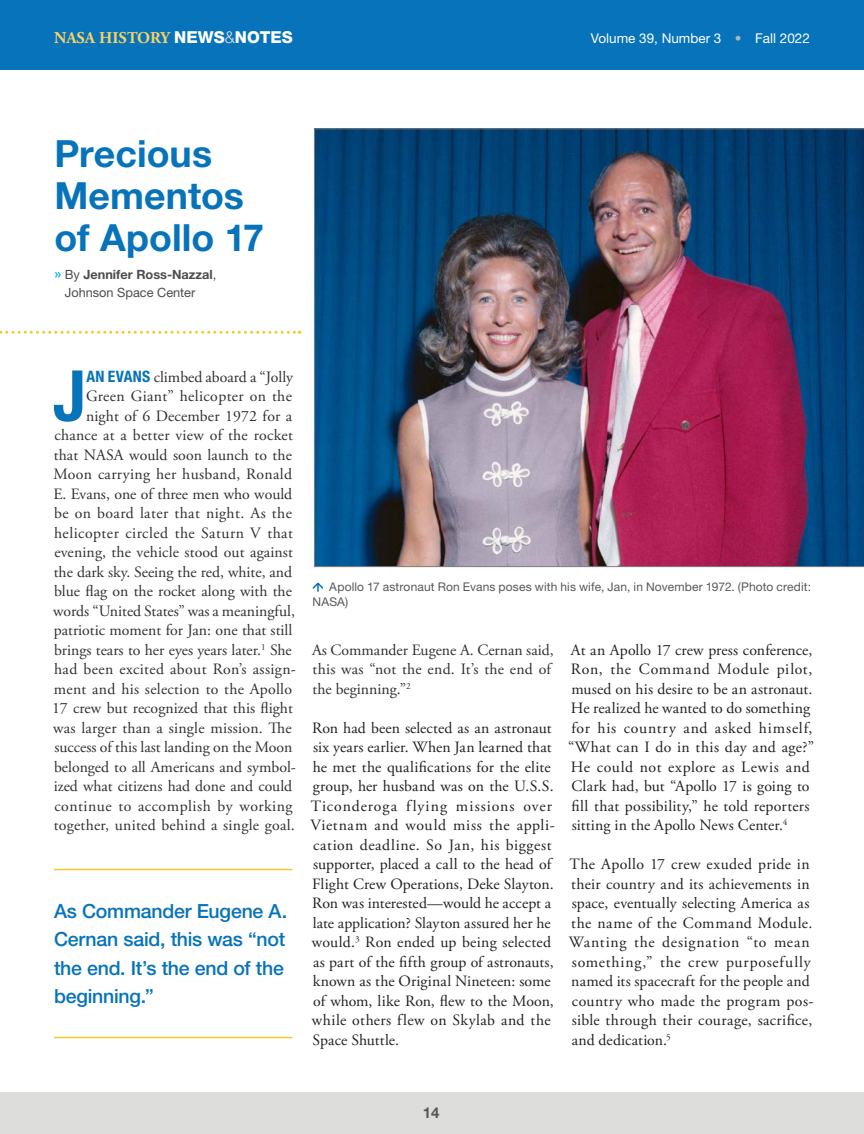
<style>
.page{position:relative;width:864px;height:1134px;background:#fff}
.page>*{position:absolute;margin:0;border:0;box-sizing:border-box;transform-origin:0 0}
.Body_First{font:700 condensed 70.35px "Helvetica Neue LT Std";color:#0673ba}
.H1A_Article_Title{font:700 37.5px/42px "Helvetica Neue LT Std";color:#0673ba}
.Pullquote{font:500 19.5px/28.5px "Helvetica Neue LT Std";letter-spacing:-.01em;color:#0673ba}
.t1{font:700 16.5px "Adobe Garamond Pro";color:#fbd262}
.Body{font:15.75px/19.5px "Adobe Garamond Pro";letter-spacing:.015em;color:#231f20}
.Body_First-2{font:15.75px/19.5px "Adobe Garamond Pro";letter-spacing:.005em;color:#312f30;text-align:right}
.t2{font:700 15px "Helvetica Neue LT Std";color:#57585a}
.t3{font:13.5px "Helvetica Neue LT Std";color:#fff}
.t4{font:12.75px/18px "Helvetica Neue LT Std";color:#4b4c4d}
.t5{font:12px/15px "Helvetica Neue LT Std";letter-spacing:.01em;color:#57585a}
.s1{font-family:"Helvetica Neue LT Std";font-weight:800;color:#fff}
.s2{font-family:"Helvetica Neue LT Std";font-weight:300;color:#dddddb}
.s3{color:#aeb5bb}
.s4{font-family:"Arial Rounded MT Bold";color:#00b6f0}
.s5{font-weight:700}
.s6{font-family:"Helvetica Neue LT Std";font-weight:700;font-stretch:condensed;color:#0673ba}
</style>
<div class="page">
<div style="left:0;top:1092px;width:864px;height:42px;background:#dddddb"></div>
<div style="left:0;top:0;width:864px;height:70px;background:#0673ba"></div>
<svg style="left:0;top:331px;width:300px;height:3px"></svg>
<hr style="left:54px;top:869px;width:238px;height:1px;background:#fac82f">
<hr style="left:54px;top:1037px;width:238px;height:1px;background:#fac82f">
<img style="left:314px;top:128px;width:550px;height:439px">
<svg style="left:312px;top:582px;width:12px;height:9px"></svg>
<p class="t1" style="left:54px;top:28px;width:240px">NASA HISTORY <span class="s1">NEWS</span><span class="s2">&amp;</span><span class="s1">NOTES</span></p>
<p class="t3" style="left:591px;top:30px;width:221px">Volume 39, Number 3 <span class="s3">•</span> Fall 2022</p>
<h1 class="H1A_Article_Title" style="left:54px;top:132px;width:211px">Precious<br>Mementos of Apollo 17</h1>
<p class="t4" style="left:65px;top:265px;width:153px;text-indent:-11px"><span class="s4">»</span> By <span class="s5">Jennifer Ross-Nazzal</span>,<br>Johnson Space Center</p>
<p class="Body_First-2" style="left:52px;top:368px;width:245px"><span class="s6">AN EVANS</span> climbed aboard a “Jolly Green Giant” helicopter on the<br>night of 6 December 1972 for a chance at a better view of the rocket that NASA would soon launch to the Moon carrying her husband, Ronald E. Evans, one of three men who would be on board later that night. As the helicopter circled the Saturn V that evening, the vehicle stood out against the dark sky. Seeing the red, white, and blue flag on the rocket along with the words “United States” was a meaningful, patriotic moment for Jan: one that still brings tears to her eyes years later.<sup>1</sup> She had been excited about Ron’s assign&shy;ment and his selection to the Apollo 17 crew but recognized that this flight was larger than a single mission. The success of this last landing on the Moon belonged to all Americans and symbol&shy;ized what citizens had done and could continue to accomplish by working together, united behind a single goal.</p>
<p class="Body_First" style="left:53px;top:353px;width:34px">J</p>
<p class="Pullquote" style="left:54px;top:896px;width:235px">As Commander Eugene A.<br>Cernan said, this was “not the end. It’s the end of the beginning.”</p>
<p class="t5" style="left:313px;top:580px;width:500px;text-indent:17px">Apollo 17 astronaut Ron Evans poses with his wife, Jan, in November 1972. (Photo credit:<br>NASA)</p>
<p class="Body_First-2" style="left:312px;top:641px;width:243px;text-align:left">As Commander Eugene A. Cernan said, this was “not the end. It’s the end of the beginning.”<sup>2</sup></p>
<p class="Body" style="left:311px;top:719px;width:246px">Ron had been selected as an astronaut six years earlier. When Jan learned that he met the qualifications for the elite group, her husband was on the U.S.S.<br>Ticonderoga flying missions over Vietnam and would miss the appli&shy;cation deadline. So Jan, his biggest supporter, placed a call to the head of Flight Crew Operations, Deke Slayton.<br>Ron was interested—would he accept a late application? Slayton assured her he would.<sup>3</sup> Ron ended up being selected as part of the fifth group of astronauts, known as the Original Nineteen: some of whom, like Ron, flew to the Moon, while others flew on Skylab and the Space Shuttle.</p>
<p class="Body" style="left:568px;top:641px;width:248px">At an Apollo 17 crew press conference, Ron, the Command Module pilot, mused on his desire to be an astronaut.<br>He realized he wanted to do something for his country and asked himself, “What can I do in this day and age?” He could not explore as Lewis and Clark had, but “Apollo 17 is going to fill that possibility,” he told reporters sitting in the Apollo News Center.<sup>4</sup></p>
<p class="Body" style="left:569px;top:855px;width:246px">The Apollo 17 crew exuded pride in their country and its achievements in space, eventually selecting America as the name of the Command Module.<br>Wanting the designation “to mean something,” the crew purposefully named its spacecraft for the people and country who made the program pos&shy;sible through their courage, sacrifice, and dedication.<sup>5</sup></p>
<p class="t2" style="left:423px;top:1103px;width:18px">14</p>
</div>
